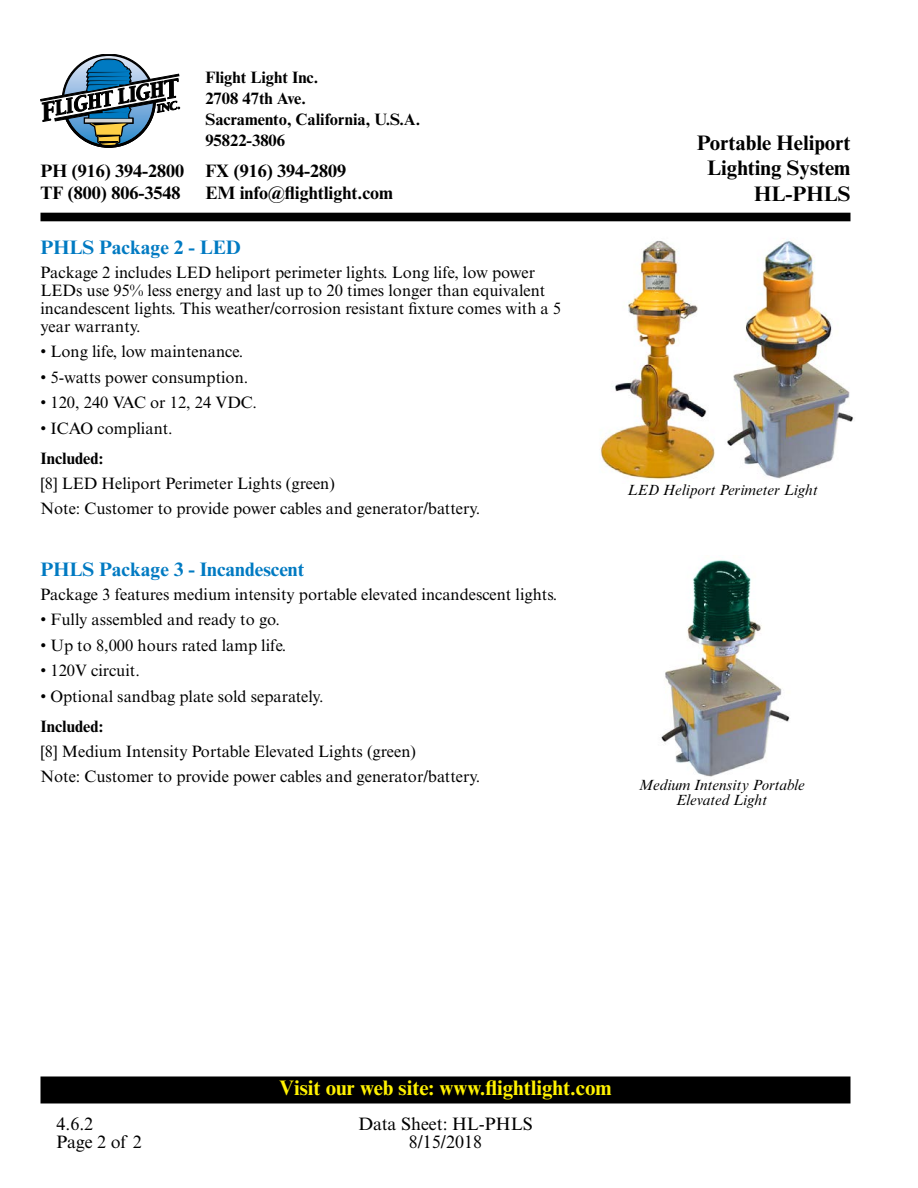
<style>
.page{position:relative;width:918px;height:1188px;background:#fff}
.page>*{position:absolute;margin:0;border:0;box-sizing:border-box;transform-origin:0 0}
.t1{font:700 21px/25.5px "Times New Roman MT Std";color:#000;text-align:right}
.t2{font:700 21px "Times New Roman MT Std";color:#fff200}
.t3{font:700 19.5px "Times New Roman MT Std";color:#007ac2}
.t4{font:700 18px/22.5px "Times New Roman MT Std";color:#000}
.t5{font:18px/18px "Times New Roman MT Std";color:#000}
.t6{font:16.5px/18px "Times New Roman MT Std";color:#000}
.t7{font:700 16.5px/21px "Times New Roman MT Std";color:#000}
.t8{font:italic 15px/15px "Times New Roman MT Std";color:#000;text-align:center}
</style>
<div class="page">
<div style="left:41px;top:1077px;width:809px;height:26px;background:#000"></div>
<div style="left:40px;top:1076px;width:810px;height:27px;border:2px solid #000"></div>
<svg style="left:40px;top:54px;width:140px;height:94px"></svg>
<div style="left:40px;top:213px;width:810px;height:8px;background:#000"></div>
<img style="left:661px;top:560px;width:129px;height:217px">
<img style="left:600px;top:240px;width:115px;height:240px">
<img style="left:727px;top:240px;width:127px;height:239px">
<p class="t4" style="left:40px;top:159px;width:145px">PH (916) 394-2800<br>TF (800) 806-3548</p>
<p class="t7" style="left:205px;top:67px;width:216px">Flight Light Inc.<br>2708 47th Ave.<br>Sacramento, California, U.S.A.<br>95822-3806</p>
<p class="t4" style="left:205px;top:159px;width:189px">FX (916) 394-2809<br>EM info@flightlight.com</p>
<p class="t3" style="left:40px;top:236px;width:202px">PHLS Package 2 - LED</p>
<p class="t6" style="left:40px;top:263px;width:522px">Package 2 includes LED heliport perimeter lights. Long life, low power LEDs use 95% less energy and last up to 20 times longer than equivalent incandescent lights. This weather/corrosion resistant fixture comes with a 5 year warranty.</p>
<p class="t6" style="left:40px;top:343px;width:204px">• Long life, low maintenance.</p>
<p class="t6" style="left:40px;top:368px;width:209px">• 5-watts power consumption.</p>
<p class="t6" style="left:40px;top:394px;width:218px">• 120, 240 VAC or 12, 24 VDC.</p>
<p class="t6" style="left:40px;top:419px;width:134px">• ICAO compliant.</p>
<p class="t7" style="left:40px;top:447px;width:64px">Included:</p>
<p class="t6" style="left:40px;top:470px;width:441px;line-height:25.5px">[8] LED Heliport Perimeter Lights (green)<br>Note: Customer to provide power cables and generator/battery.</p>
<p class="t3" style="left:40px;top:558px;width:265px">PHLS Package 3 - Incandescent</p>
<p class="t6" style="left:40px;top:585px;width:518px">Package 3 features medium intensity portable elevated incandescent lights.</p>
<p class="t6" style="left:40px;top:611px;width:241px">• Fully assembled and ready to go.</p>
<p class="t6" style="left:40px;top:636px;width:247px">• Up to 8,000 hours rated lamp life.</p>
<p class="t6" style="left:40px;top:662px;width:101px">• 120V circuit.</p>
<p class="t6" style="left:40px;top:687px;width:284px">• Optional sandbag plate sold separately.</p>
<p class="t7" style="left:40px;top:716px;width:64px">Included:</p>
<p class="t6" style="left:40px;top:738px;width:441px;line-height:25.5px">[8] Medium Intensity Portable Elevated Lights (green)<br>Note: Customer to provide power cables and generator/battery.</p>
<p class="t1" style="left:697px;top:129px;width:155px">Portable Heliport<br>Lighting System<br>HL-PHLS</p>
<p class="t8" style="left:628px;top:483px;width:192px">LED Heliport Perimeter Light</p>
<p class="t8" style="left:638px;top:778px;width:168px">Medium Intensity Portable<br>Elevated Light</p>
<p class="t2" style="left:279px;top:1075px;width:334px">Visit our web site: www.flightlight.com</p>
<p class="t5" style="left:57px;top:1114px;width:87px">4.6.2<br>Page 2 of 2</p>
<p class="t5" style="left:358px;top:1114px;width:176px;text-align:center">Data Sheet: HL-PHLS<br>8/15/2018</p>
</div>
